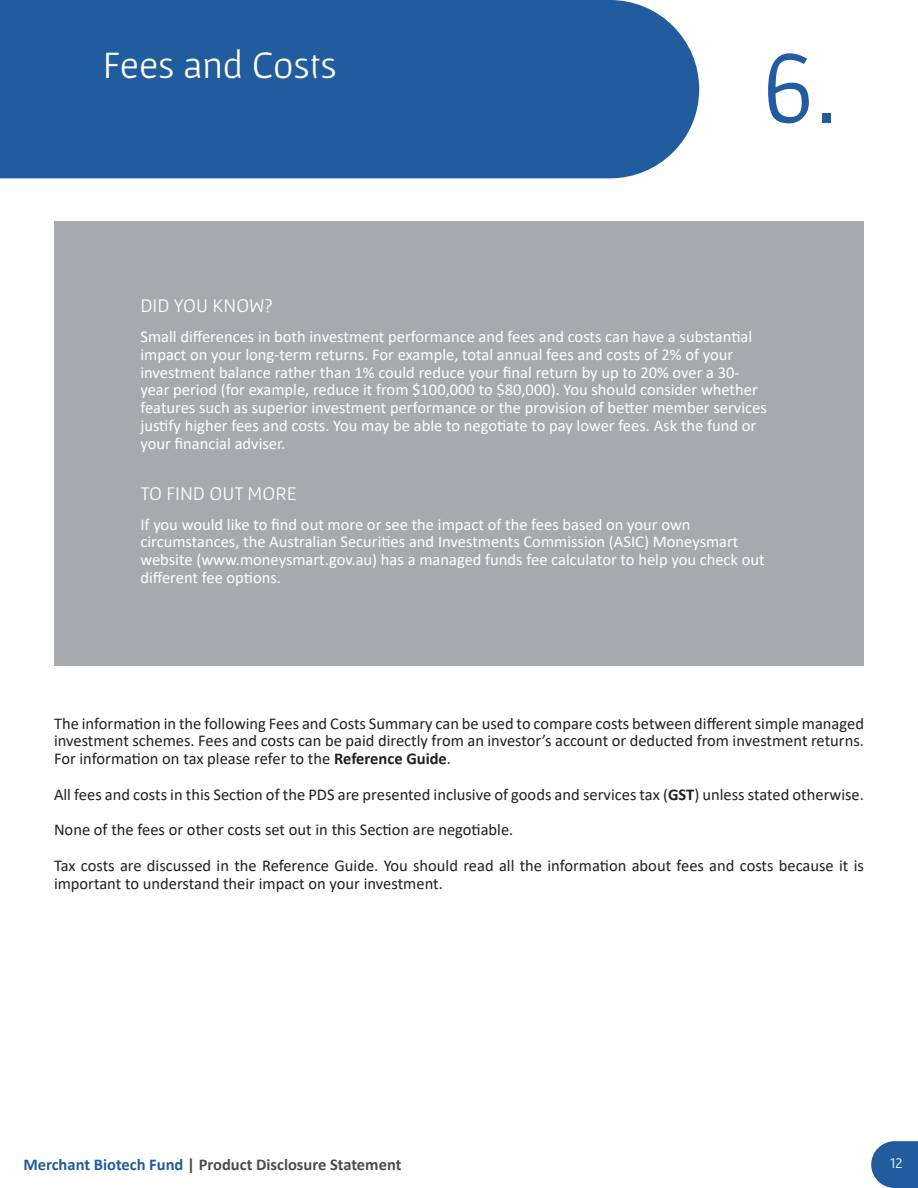
<style>
.page{position:relative;width:918px;height:1188px;background:#fff}
.page>*{position:absolute;margin:0;border:0;box-sizing:border-box;transform-origin:0 0}
.t1{font:105px "Gafata";color:#215c9e}
.t2{font:39px "Gafata";color:#fff}
.t3{font:19.5px "Gafata";color:#fff}
.List_Paragraph{font:16.5px/17.9px "Calibri";color:#fff}
.List_Paragraph-2{font:16.5px/17.9px "Calibri";color:#231f20;text-align:justify}
.t4{font:700 16.5px "Calibri";color:#524a47}
.t5{font:15px "Gafata";color:#fff}
.s1{font-weight:700}
.s2{color:#215c9e}
</style>
<div class="page">
<svg style="left:871px;top:1141px;width:47px;height:47px;background:#3a6ea9"></svg>
<div style="left:54px;top:221px;width:810px;height:445px;background:#a8a9ad"></div>
<div style="left:0;top:0;width:699px;height:178px;background:#215c9e"></div>
<p class="t2" style="left:103px;top:42px;width:236px">Fees and Costs</p>
<p class="t1" style="left:761px;top:26px;width:78px">6.</p>
<p class="t3" style="left:140px;top:294px;width:134px">DID YOU KNOW?</p>
<p class="List_Paragraph" style="left:140px;top:327px;width:628px">Small differences in both investment performance and fees and costs can have a substantial impact on your long-term returns. For example, total annual fees and costs of 2% of your investment balance rather than 1% could reduce your final return by up to 20% over a 30- year period (for example, reduce it from $100,000 to $80,000). You should consider whether features such as superior investment performance or the provision of better member services justify higher fees and costs. You may be able to negotiate to pay lower fees. Ask the fund or your financial adviser.</p>
<p class="t3" style="left:140px;top:482px;width:158px">TO FIND OUT MORE</p>
<p class="List_Paragraph" style="left:140px;top:515px;width:626px">If you would like to find out more or see the impact of the fees based on your own circumstances, the Australian Securities and Investments Commission (ASIC) Moneysmart website (www.moneysmart.gov.au) has a managed funds fee calculator to help you check out different fee options.</p>
<p class="List_Paragraph-2" style="left:54px;top:714px;width:812px">The information in the following Fees and Costs Summary can be used to compare costs between different simple managed investment schemes. Fees and costs can be paid directly from an investor’s account or deducted from investment returns.<br>For information on tax please refer to the <span class="s1">Reference Guide</span>.</p>
<p class="List_Paragraph-2" style="left:54px;top:785px;width:811px">All fees and costs in this Section of the PDS are presented inclusive of goods and services tax (<span class="s1">GST</span>) unless stated otherwise.</p>
<p class="List_Paragraph-2" style="left:54px;top:821px;width:461px">None of the fees or other costs set out in this Section are negotiable.</p>
<p class="List_Paragraph-2" style="left:54px;top:856px;width:811px">Tax costs are discussed in the Reference Guide. You should read all the information about fees and costs because it is important to understand their impact on your investment.</p>
<p class="t4" style="left:23px;top:1153px;width:380px"><span class="s2">Merchant Biotech Fund</span> | Product Disclosure Statement</p>
<p class="t5" style="left:890px;top:1154px;width:14px">12</p>
</div>
